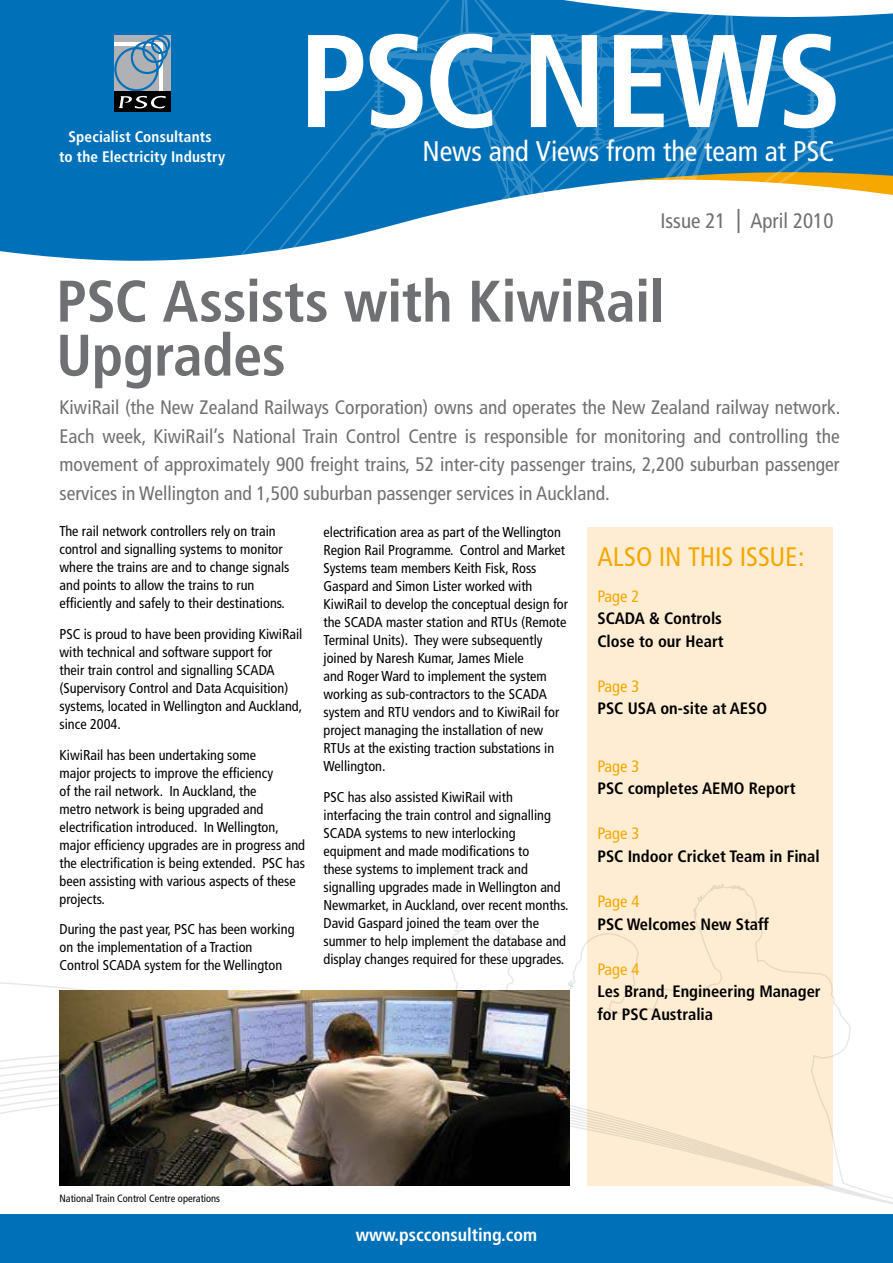
<style>
.page{position:relative;width:893px;height:1263px;background:#fff}
.page>*{position:absolute;margin:0;border:0;box-sizing:border-box;transform-origin:0 0}
.t1{font:700 condensed 131.7px "Frutiger";letter-spacing:-.02em;color:#fff}
.t2{font:700 condensed 58.5px/54px "Frutiger";letter-spacing:-.005em;color:#6f7073}
.t3{font:condensed 28.35px "Frutiger";letter-spacing:-.005em;color:#fff}
.t4{font:condensed 26.85px "Frutiger";letter-spacing:-.005em;color:#f6a800}
.t5{font:condensed 21px "Frutiger";color:#6f7073}
.t6{font:condensed 19.5px/28.5px "Frutiger";color:#6f7073;text-align:justify}
.t7{font:700 condensed 18px "Frutiger";color:#fff}
.t8{font:700 condensed 16.5px/22.5px "Frutiger";color:#000}
.t9{font:condensed 16.5px "Frutiger";color:#f6a800}
.t10{font:700 condensed 15.3px/19.6px "Frutiger";letter-spacing:.01em;color:#fff;text-align:center}
.t11{font:condensed 14.25px/18px "Frutiger";color:#000}
.t12{font:condensed 10.5px "Frutiger";color:#000}
.s1{font-weight:300;font-stretch:normal;font-size:34.5px}
</style>
<div class="page">
<svg style="left:0;top:921px;width:893px;height:283px"></svg>
<svg style="left:0;top:0;width:893px;height:261px;fill:#0071b9"></svg>
<div style="left:0;top:1214px;width:893px;height:49px;background:#0071b9"></div>
<svg style="left:114px;top:35px;width:56px;height:56px;background:#a1adb6"></svg>
<hr style="left:114px;top:43px;width:48px;height:3px;background:#fff">
<hr style="left:159px;top:43px;width:3px;height:52px;background:#fff">
<div style="left:114px;top:47px;width:45px;height:44px;border:2px solid #0071b9;border-radius:50%"></div>
<div style="left:131px;top:41px;width:33px;height:33px;border:2px solid #0071b9;border-radius:50%"></div>
<div style="left:142px;top:37px;width:26px;height:26px;border:2px solid #0071b9;border-radius:50%"></div>
<div style="left:151px;top:35px;width:19px;height:19px;border:2px solid #0071b9;border-radius:50%"></div>
<div style="left:114px;top:91px;width:56px;height:21px;background:#000"></div>
<svg style="left:118px;top:96px;width:48px;height:12px"></svg>
<div style="left:587px;top:527px;width:246px;height:659px;background:#ffedd3"></div>
<img style="left:60px;top:991px;width:510px;height:195px">
<p class="t10" style="left:59px;top:129px;width:167px">Specialist Consultants<br>to the Electricity Industry</p>
<h1 class="t1" style="left:299px;top:27px;width:544px">PSC NEWS</h1>
<h3 class="t3" style="left:423px;top:139px;width:413px">News and Views from the team at PSC</h3>
<h3 class="t5" style="left:660px;top:212px;width:174px">Issue 21 <span class="s1">I</span> April 2010</h3>
<h2 class="t2" style="left:56px;top:279px;width:610px">PSC Assists with KiwiRail<br>Upgrades</h2>
<p class="t6" style="left:60px;top:395px;width:782px">KiwiRail (the New Zealand Railways Corporation) owns and operates the New Zealand railway network.<br>Each week, KiwiRail’s National Train Control Centre is responsible for monitoring and controlling the movement of approximately 900 freight trains, 52 inter-city passenger trains, 2,200 suburban passenger services in Wellington and 1,500 suburban passenger services in Auckland.</p>
<p class="t11" style="left:323px;top:524px;width:246px">electrification area as part of the Wellington Region Rail Programme. Control and Market Systems team members Keith Fisk, Ross Gaspard and Simon Lister worked with KiwiRail to develop the conceptual design for the SCADA master station and RTUs (Remote Terminal Units). They were subsequently joined by Naresh Kumar, James Miele<br>and Roger Ward to implement the system working as sub-contractors to the SCADA system and RTU vendors and to KiwiRail for project managing the installation of new RTUs at the existing traction substations in Wellington.</p>
<p class="t11" style="left:323px;top:789px;width:247px">PSC has also assisted KiwiRail with interfacing the train control and signalling SCADA systems to new interlocking equipment and made modifications to<br>these systems to implement track and signalling upgrades made in Wellington and Newmarket, in Auckland, over recent months.<br>David Gaspard joined the team over the summer to help implement the database and display changes required for these upgrades.</p>
<p class="t11" style="left:60px;top:523px;width:231px">The rail network controllers rely on train control and signalling systems to monitor where the trains are and to change signals and points to allow the trains to run efficiently and safely to their destinations.</p>
<p class="t11" style="left:60px;top:626px;width:244px">PSC is proud to have been providing KiwiRail with technical and software support for<br>their train control and signalling SCADA (Supervisory Control and Data Acquisition) systems, located in Wellington and Auckland, since 2004.</p>
<p class="t11" style="left:60px;top:747px;width:247px">KiwiRail has been undertaking some<br>major projects to improve the efficiency<br>of the rail network. In Auckland, the<br>metro network is being upgraded and electrification introduced. In Wellington, major efficiency upgrades are in progress and the electrification is being extended. PSC has been assisting with various aspects of these projects.</p>
<p class="t11" style="left:60px;top:921px;width:236px">During the past year, PSC has been working on the implementation of a Traction<br>Control SCADA system for the Wellington</p>
<h3 class="t4" style="left:597px;top:545px;width:209px">ALSO IN THIS ISSUE:</h3>
<p class="t9" style="left:597px;top:589px;width:43px">Page 2</p>
<p class="t8" style="left:597px;top:608px;width:128px">SCADA &amp; Controls<br>Close to our Heart</p>
<p class="t9" style="left:597px;top:679px;width:43px">Page 3</p>
<p class="t8" style="left:597px;top:698px;width:171px">PSC USA on-site at AESO</p>
<p class="t9" style="left:597px;top:759px;width:43px">Page 3</p>
<p class="t8" style="left:597px;top:779px;width:200px">PSC completes AEMO Report</p>
<p class="t9" style="left:597px;top:827px;width:43px">Page 3</p>
<p class="t8" style="left:597px;top:846px;width:224px">PSC Indoor Cricket Team in Final</p>
<p class="t9" style="left:597px;top:894px;width:43px">Page 4</p>
<p class="t8" style="left:597px;top:914px;width:173px">PSC Welcomes New Staff</p>
<p class="t9" style="left:597px;top:962px;width:43px">Page 4</p>
<p class="t8" style="left:597px;top:981px;width:225px">Les Brand, Engineering Manager for PSC Australia</p>
<p class="t12" style="left:60px;top:1194px;width:162px">National Train Control Centre operations</p>
<p class="t7" style="left:356px;top:1227px;width:183px">www.pscconsulting.com</p>
</div>
